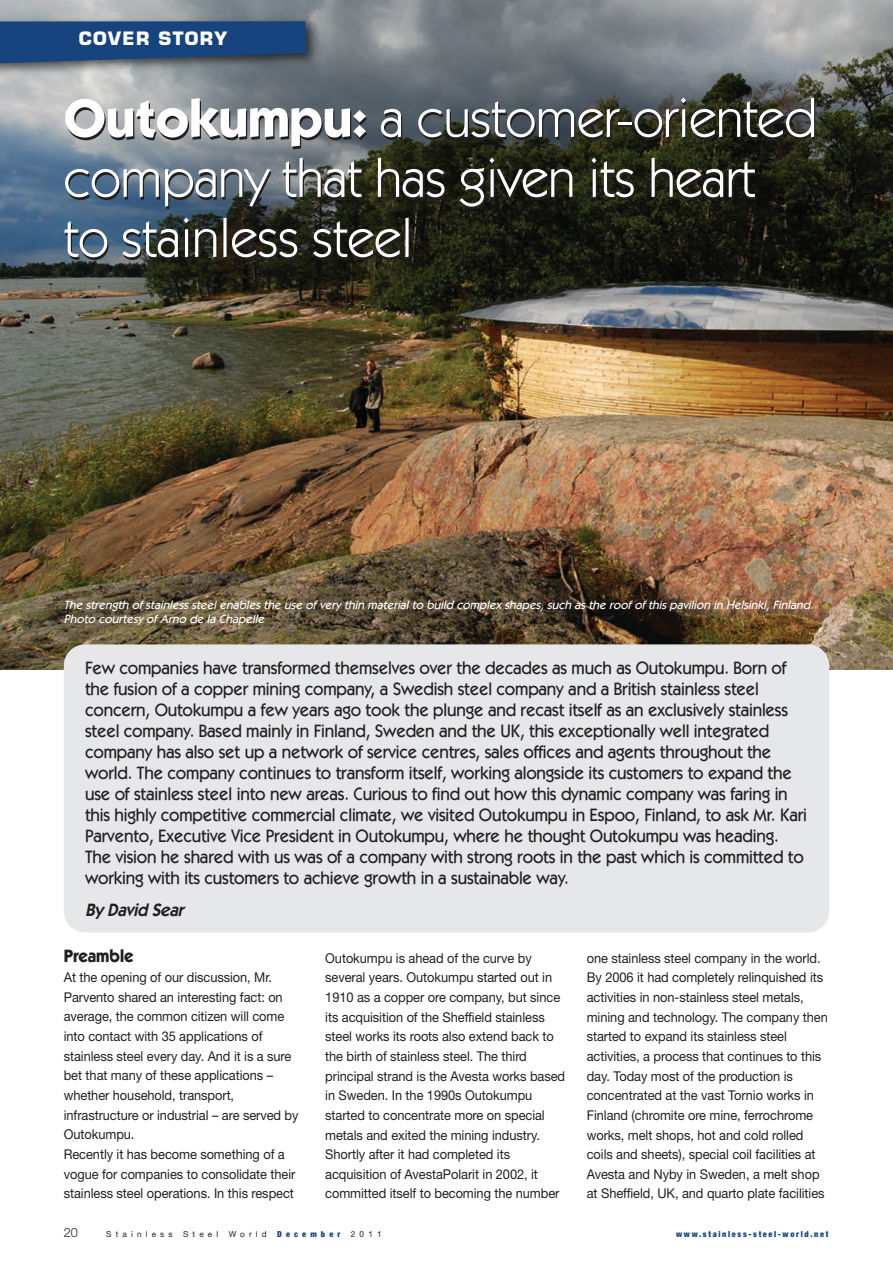
<style>
.page{position:relative;width:893px;height:1263px;background:#fff}
.page>*{position:absolute;margin:0;border:0;box-sizing:border-box;transform-origin:0 0}
.t1{font:54px/60px "Itc Kabel";letter-spacing:-.005em;color:#fff}
.t2{font:500 18px/21px "Itc Kabel";letter-spacing:-.01em;color:#231f20;scale:.95 1}
.t3{font:italic 600 18px "Itc Kabel";color:#231f20;scale:.95 1}
.t4{font:700 18px "Eurostile LT Std";letter-spacing:.075em;color:#fff}
.t5{font:700 18px "Itc Kabel";letter-spacing:-.01em;color:#231f20;scale:.95 1}
.t6{font:13.5px/19.6px "Helvetica Neue";letter-spacing:-.005em;color:#231f20;scale:.95 1}
.t7{font:300 12.75px "Helvetica Neue";color:#231f20}
.t8{font:italic 500 12px/13.5px "Itc Kabel";color:#fff}
.t9{font:900 condensed 8.25px "Helvetica Neue";letter-spacing:.2em;color:#17437e}
.t10{font:8.25px "Helvetica Neue";letter-spacing:.5em;color:#231f20}
.t11{font:900 condensed 8.25px "Helvetica Neue";letter-spacing:.5em;color:#17437e}
.s1{font-weight:700}
</style>
<div class="page">
<img style="left:0;top:0;width:893px;height:669px">
<div style="left:64px;top:644px;width:765px;height:288px;background:#e6e7e9;border-radius:21px"></div>
<img style="left:0;top:13px;width:324px;height:69px">
<svg style="left:0;top:21px;width:306px;height:43px;background:#20477a"></svg>
<h2 class="t4" style="left:79px;top:32px;width:150px">COVER STORY</h2>
<h1 class="t1" style="left:64px;top:92px;width:755px"><span class="s1">Outokumpu:</span> a customer-oriented company that has given its heart<br>to stainless steel</h1>
<p class="t8" style="left:64px;top:599px;width:753px">The strength of stainless steel enables the use of very thin material to build complex shapes, such as the roof of this pavilion in Helsinki, Finland.<br>Photo courtesy of Arno de la Chapelle</p>
<p class="t2" style="left:85px;top:659px;width:761px">Few companies have transformed themselves over the decades as much as Outokumpu. Born of the fusion of a copper mining company, a Swedish steel company and a British stainless steel concern, Outokumpu a few years ago took the plunge and recast itself as an exclusively stainless steel company. Based mainly in Finland, Sweden and the UK, this exceptionally well integrated company has also set up a network of service centres, sales offices and agents throughout the world. The company continues to transform itself, working alongside its customers to expand the use of stainless steel into new areas. Curious to find out how this dynamic company was faring in this highly competitive commercial climate, we visited Outokumpu in Espoo, Finland, to ask Mr. Kari Parvento, Executive Vice President in Outokumpu, where he thought Outokumpu was heading.<br>The vision he shared with us was of a company with strong roots in the past which is committed to working with its customers to achieve growth in a sustainable way.</p>
<h2 class="t3" style="left:85px;top:903px;width:109px">By David Sear</h2>
<h2 class="t5" style="left:64px;top:949px;width:75px">Preamble</h2>
<p class="t6" style="left:64px;top:967px;width:249px">At the opening of our discussion, Mr.<br>Parvento shared an interesting fact: on average, the common citizen will come into contact with 35 applications of stainless steel every day. And it is a sure bet that many of these applications – whether household, transport, infrastructure or industrial – are served by Outokumpu.<br>Recently it has become something of a vogue for companies to consolidate their stainless steel operations. In this respect</p>
<p class="t6" style="left:325px;top:948px;width:254px">Outokumpu is ahead of the curve by several years. Outokumpu started out in 1910 as a copper ore company, but since its acquisition of the Sheffield stainless steel works its roots also extend back to the birth of stainless steel. The third principal strand is the Avesta works based in Sweden. In the 1990s Outokumpu started to concentrate more on special metals and exited the mining industry.<br>Shortly after it had completed its acquisition of AvestaPolarit in 2002, it committed itself to becoming the number</p>
<p class="t6" style="left:587px;top:948px;width:255px">one stainless steel company in the world.<br>By 2006 it had completely relinquished its activities in non-stainless steel metals, mining and technology. The company then started to expand its stainless steel activities, a process that continues to this day. Today most of the production is concentrated at the vast Tornio works in Finland (chromite ore mine, ferrochrome works, melt shops, hot and cold rolled coils and sheets), special coil facilities at Avesta and Nyby in Sweden, a melt shop at Sheffield, UK, and quarto plate facilities</p>
<p class="t7" style="left:64px;top:1225px;width:16px">20</p>
<p class="t10" style="left:106px;top:1229px;width:68px">Stainless</p>
<p class="t10" style="left:183px;top:1229px;width:37px">Steel</p>
<p class="t10" style="left:229px;top:1229px;width:39px">World</p>
<p class="t11" style="left:277px;top:1229px;width:65px">December</p>
<p class="t10" style="left:351px;top:1229px;width:32px">2011</p>
<p class="t9" style="left:676px;top:1229px;width:154px">www.stainless-steel-world.net</p>
</div>
